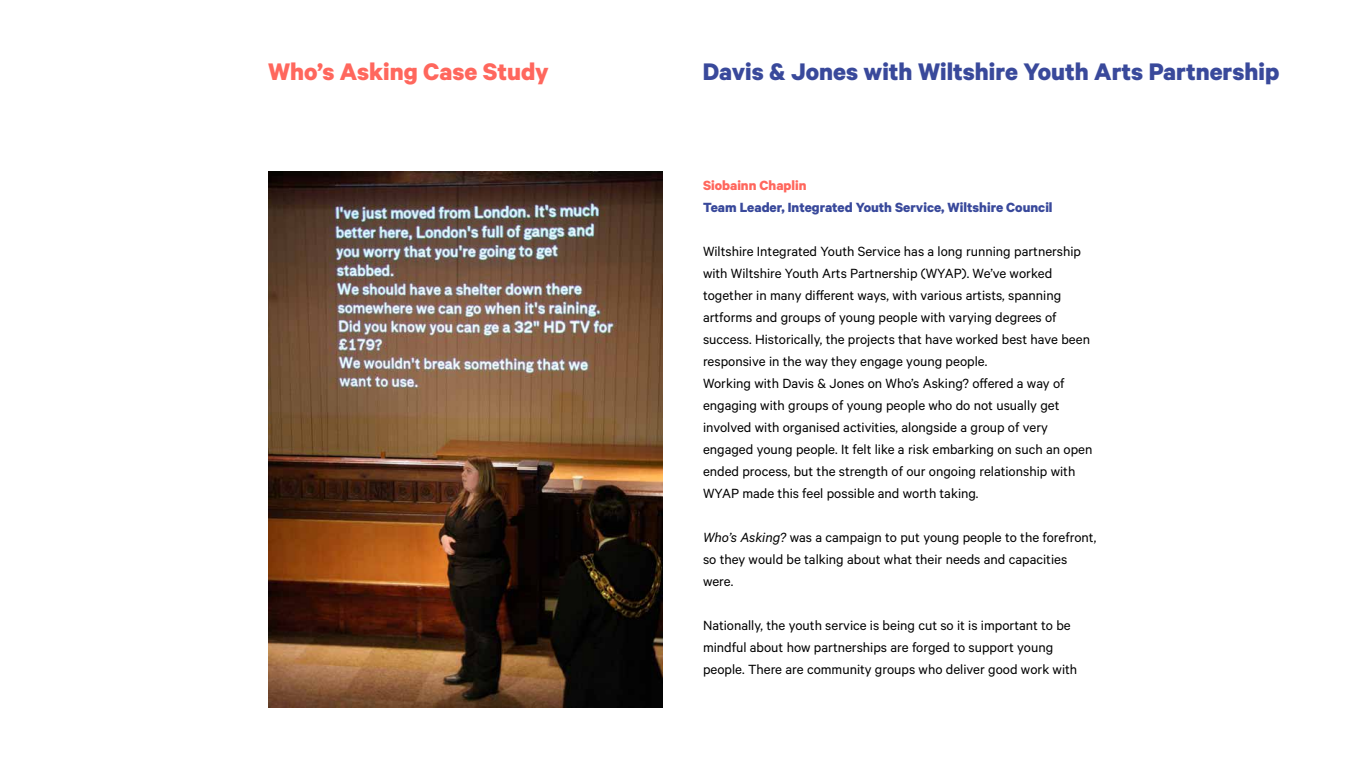
<style>
.page{position:relative;width:1366px;height:768px;background:#fff}
.page>*{position:absolute;margin:0;border:0;box-sizing:border-box;transform-origin:0 0}
.t1{font:700 27px "Calibre";color:#39499b}
.t2{font:700 27px "Calibre";color:#ff675d}
.t3{font:15px/22px "Calibre";color:#000}
.t4{font:700 15px "Calibre";color:#39499b}
.t5{font:700 15px "Calibre";color:#ff675d}
.s1{font-style:italic}
</style>
<div class="page">
<img style="left:268px;top:171px;width:395px;height:537px">
<h1 class="t2" style="left:268px;top:55px;width:282px">Who’s Asking Case Study</h1>
<h1 class="t1" style="left:703px;top:55px;width:578px">Davis &amp; Jones with Wiltshire Youth Arts Partnership</h1>
<p class="t5" style="left:703px;top:176px;width:105px">Siobainn Chaplin</p>
<p class="t4" style="left:703px;top:198px;width:351px">Team Leader, Integrated Youth Service, Wiltshire Council</p>
<p class="t3" style="left:703px;top:240px;width:391px">Wiltshire Integrated Youth Service has a long running partnership with Wiltshire Youth Arts Partnership (WYAP). We’ve worked together in many different ways, with various artists, spanning artforms and groups of young people with varying degrees of success. Historically, the projects that have worked best have been responsive in the way they engage young people.<br>Working with Davis &amp; Jones on Who’s Asking? offered a way of engaging with groups of young people who do not usually get involved with organised activities, alongside a group of very engaged young people. It felt like a risk embarking on such an open ended process, but the strength of our ongoing relationship with WYAP made this feel possible and worth taking.</p>
<p class="t3" style="left:703px;top:526px;width:395px"><span class="s1">Who’s Asking?</span> was a campaign to put young people to the forefront, so they would be talking about what their needs and capacities were.</p>
<p class="t3" style="left:703px;top:614px;width:376px">Nationally, the youth service is being cut so it is important to be mindful about how partnerships are forged to support young people. There are community groups who deliver good work with</p>
</div>
